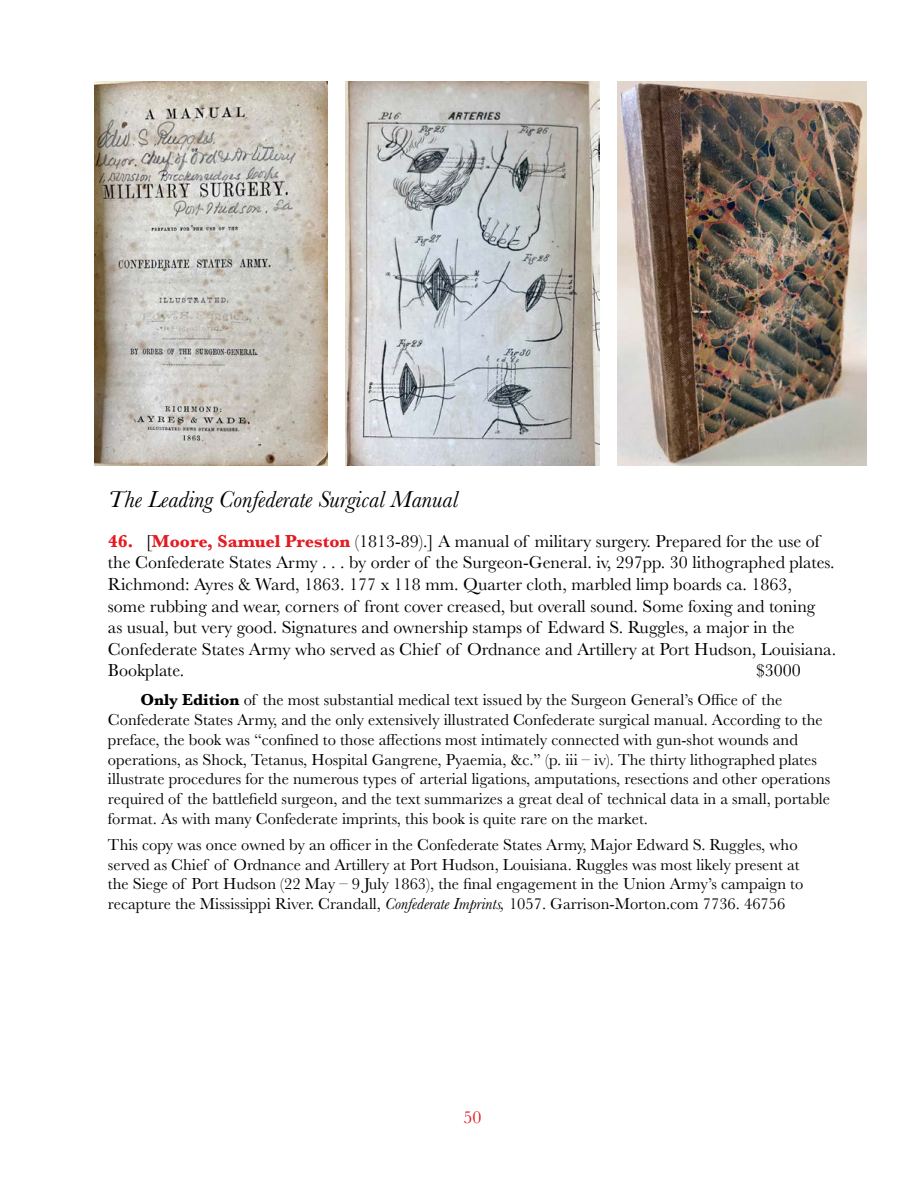
<style>
.page{position:relative;width:918px;height:1188px;background:#fff}
.page>*{position:absolute;margin:0;border:0;box-sizing:border-box;transform-origin:0 0}
.t1{font:italic 24px "Baskerville";color:#000}
.t2{font:18px/21.6px "Baskerville";color:#000}
.t3{font:18px "Baskerville";color:#e31b23}
.t4{font:16.5px/19.8px "Baskerville";color:#000}
.s1{font-weight:700;color:#e31b23}
.s2{font-weight:700}
.s3{font-style:italic}
</style>
<div class="page">
<img style="left:94px;top:81px;width:234px;height:385px">
<img style="left:345px;top:81px;width:255px;height:385px">
<img style="left:617px;top:81px;width:250px;height:385px">
<h1 class="t1" style="left:108px;top:483px;width:352px">The Leading Confederate Surgical Manual</h1>
<p class="t2" style="left:108px;top:530px;width:730px"><span class="s1">46.</span> [<span class="s1">Moore, Samuel Preston</span> (1813-89).] A manual of military surgery. Prepared for the use of the Confederate States Army . . . by order of the Surgeon-General. iv, 297pp. 30 lithographed plates.<br>Richmond: Ayres &amp; Ward, 1863. 177 x 118 mm. Quarter cloth, marbled limp boards ca. 1863,<br>some rubbing and wear, corners of front cover creased, but overall sound. Some foxing and toning<br>as usual, but very good. Signatures and ownership stamps of Edward S. Ruggles, a major in the Confederate States Army who served as Chief of Ordnance and Artillery at Port Hudson, Louisiana.<br>Bookplate.</p>
<p class="t2" style="left:756px;top:660px;width:46px">$3000</p>
<p class="t4" style="left:108px;top:690px;width:724px;text-indent:32px"><span class="s2">Only Edition</span> of the most substantial medical text issued by the Surgeon General’s Office of the Confederate States Army, and the only extensively illustrated Confederate surgical manual. According to the preface, the book was “confined to those affections most intimately connected with gun-shot wounds and operations, as Shock, Tetanus, Hospital Gangrene, Pyaemia, &amp;c.” (p. iii – iv). The thirty lithographed plates illustrate procedures for the numerous types of arterial ligations, amputations, resections and other operations required of the battlefield surgeon, and the text summarizes a great deal of technical data in a small, portable format. As with many Confederate imprints, this book is quite rare on the market.</p>
<p class="t4" style="left:108px;top:835px;width:697px">This copy was once owned by an officer in the Confederate States Army, Major Edward S. Ruggles, who served as Chief of Ordnance and Artillery at Port Hudson, Louisiana. Ruggles was most likely present at the Siege of Port Hudson (22 May – 9 July 1863), the final engagement in the Union Army’s campaign to recapture the Mississippi River. Crandall, <span class="s3">Confederate Imprints,</span> 1057. Garrison-Morton.com 7736. 46756</p>
<p class="t3" style="left:464px;top:1106px;width:19px">50</p>
</div>
